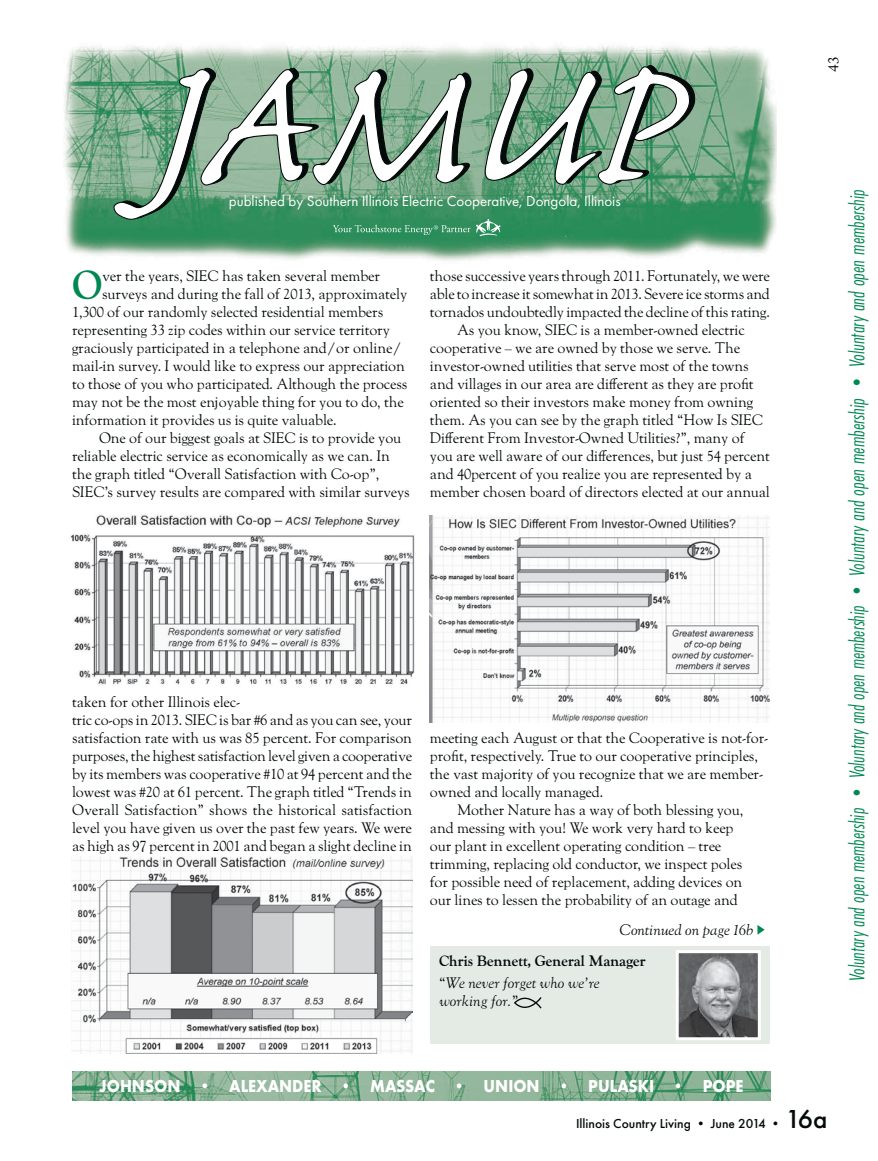
<style>
.page{position:relative;width:878px;height:1161px;background:#fff}
.page>*{position:absolute;margin:0;border:0;box-sizing:border-box;transform-origin:0 0}
.t1{font:700 40.65px "LTC Goudy Oldstyle Pro";color:#008852;scale:.96 1}
.t2{font:italic 22.5px "Futura PT Cond";color:#008852;scale:.9 1}
.t3{font:700 18px "Futura PT";color:#fff;scale:.9 1}
.t4{font:15px/18px "LTC Goudy Oldstyle Pro";letter-spacing:-.01em;color:#040909;scale:.96 1}
.t5{font:15px "Futura PT";color:#fff}
.t6{font:italic 15px/18px "LTC Goudy Oldstyle Pro";color:#040909}
.t7{font:700 15px "LTC Goudy Oldstyle Pro";color:#040909}
.t8{font:15px "Adobe Caslon Pro";color:#040909}
.t9{font:500 13.5px "Futura PT";color:#040909}
.s1{font-size:27px}
</style>
<div class="page">
<img style="left:63px;top:45px;width:713px;height:216px">
<img style="left:72px;top:1072px;width:698px;height:28px">
<svg style="left:113px;top:64px;width:582px;height:172px;background:#78a58a"></svg>
<img style="left:430px;top:516px;width:340px;height:207px">
<div style="left:430px;top:946px;width:340px;height:98px;background:#e4eae4"></div>
<img style="left:679px;top:954px;width:77px;height:82px">
<div style="left:675px;top:950px;width:85px;height:90px;border:3px solid #fff"></div>
<svg style="left:514px;top:997px;width:27px;height:12px"></svg>
<svg style="left:757px;top:925px;width:7px;height:10px"></svg>
<img style="left:70px;top:515px;width:345px;height:170px">
<img style="left:72px;top:857px;width:340px;height:196px">
<p class="t8" style="left:824px;top:72px;width:16px;rotate:-90deg">43</p>
<p class="t5" style="left:229px;top:194px;width:393px">published by Southern Illinois Electric Cooperative, Dongola, Illinois</p>
<h1 class="t1" style="left:72px;top:261px;width:33px">O</h1>
<p class="t4" style="left:102px;top:267px;width:291px">ver the years, SIEC has taken several member</p>
<p class="t4" style="left:102px;top:285px;width:319px">surveys and during the fall of 2013, approximately</p>
<p class="t4" style="left:72px;top:303px;width:326px">1,300 of our randomly selected residential members</p>
<p class="t4" style="left:72px;top:321px;width:332px">representing 33 zip codes within our service territory</p>
<p class="t4" style="left:72px;top:339px;width:345px">graciously participated in a telephone and/or online/</p>
<p class="t4" style="left:72px;top:357px;width:348px">mail-in survey. I would like to express our appreciation</p>
<p class="t4" style="left:72px;top:375px;width:351px">to those of you who participated. Although the process</p>
<p class="t4" style="left:72px;top:393px;width:347px">may not be the most enjoyable thing for you to do, the</p>
<p class="t4" style="left:72px;top:411px;width:277px">information it provides us is quite valuable.</p>
<p class="t4" style="left:99px;top:429px;width:316px">One of our biggest goals at SIEC is to provide you</p>
<p class="t4" style="left:72px;top:447px;width:332px">reliable electric service as economically as we can. In</p>
<p class="t4" style="left:72px;top:465px;width:321px">the graph titled “Overall Satisfaction with Co-op”,</p>
<p class="t4" style="left:72px;top:483px;width:353px">SIEC’s survey results are compared with similar surveys</p>
<p class="t4" style="left:430px;top:267px;width:355px">those successive years through 2011. Fortunately, we were</p>
<p class="t4" style="left:430px;top:285px;width:355px">able to increase it somewhat in 2013. Severe ice storms and</p>
<p class="t4" style="left:430px;top:303px;width:355px">tornados undoubtedly impacted the decline of this rating.</p>
<p class="t4" style="left:457px;top:321px;width:301px">As you know, SIEC is a member-owned electric</p>
<p class="t4" style="left:430px;top:339px;width:324px">cooperative – we are owned by those we serve. The</p>
<p class="t4" style="left:430px;top:357px;width:333px">investor-owned utilities that serve most of the towns</p>
<p class="t4" style="left:430px;top:375px;width:339px">and villages in our area are different as they are profit</p>
<p class="t4" style="left:430px;top:393px;width:338px">oriented so their investors make money from owning</p>
<p class="t4" style="left:430px;top:411px;width:348px">them. As you can see by the graph titled “How Is SIEC</p>
<p class="t4" style="left:430px;top:429px;width:329px">Different From Investor-Owned Utilities?”, many of</p>
<p class="t4" style="left:430px;top:447px;width:355px">you are well aware of our differences, but just 54 percent</p>
<p class="t4" style="left:430px;top:465px;width:337px">and 40percent of you realize you are represented by a</p>
<p class="t4" style="left:430px;top:483px;width:355px">member chosen board of directors elected at our annual</p>
<p class="t4" style="left:72px;top:692px;width:356px">taken for other Illinois elec-<br>tric co-ops in 2013. SIEC is bar #6 and as you can see, your satisfaction rate with us was 85 percent. For comparison purposes, the highest satisfaction level given a cooperative by its members was cooperative #10 at 94 percent and the lowest was #20 at 61 percent. The graph titled “Trends in Overall Satisfaction” shows the historical satisfaction level you have given us over the past few years. We were as high as 97 percent in 2001 and began a slight decline in</p>
<p class="t4" style="left:430px;top:728px;width:354px">meeting each August or that the Cooperative is not-for-</p>
<p class="t4" style="left:430px;top:746px;width:343px">profit, respectively. True to our cooperative principles,</p>
<p class="t4" style="left:430px;top:764px;width:348px">the vast majority of you recognize that we are member-</p>
<p class="t4" style="left:430px;top:782px;width:182px">owned and locally managed.</p>
<p class="t4" style="left:457px;top:800px;width:300px">Mother Nature has a way of both blessing you,</p>
<p class="t4" style="left:430px;top:818px;width:318px">and messing with you! We work very hard to keep</p>
<p class="t4" style="left:430px;top:836px;width:305px">our plant in excellent operating condition – tree</p>
<p class="t4" style="left:430px;top:854px;width:327px">trimming, replacing old conductor, we inspect poles</p>
<p class="t4" style="left:430px;top:872px;width:327px">for possible need of replacement, adding devices on</p>
<p class="t4" style="left:430px;top:890px;width:322px">our lines to lessen the probability of an outage and</p>
<p class="t6" style="left:619px;top:921px;width:136px">Continued on page 16b</p>
<p class="t7" style="left:439px;top:952px;width:208px">Chris Bennett, General Manager</p>
<p class="t6" style="left:439px;top:973px;width:162px">“We never forget who we’re working for.”</p>
<h2 class="t2" style="left:843px;top:981px;width:880px;rotate:-90deg">Voluntary and open membership • Voluntary and open membership • Voluntary and open membership • Voluntary and open membership</h2>
<p class="t3" style="left:99px;top:1080px;width:717px">JOHNSON • ALEXANDER • MASSAC • UNION • PULASKI • POPE</p>
<p class="t9" style="left:576px;top:1116px;width:253px">Illinois Country Living • June 2014 • <span class="s1">16a</span></p>
</div>
